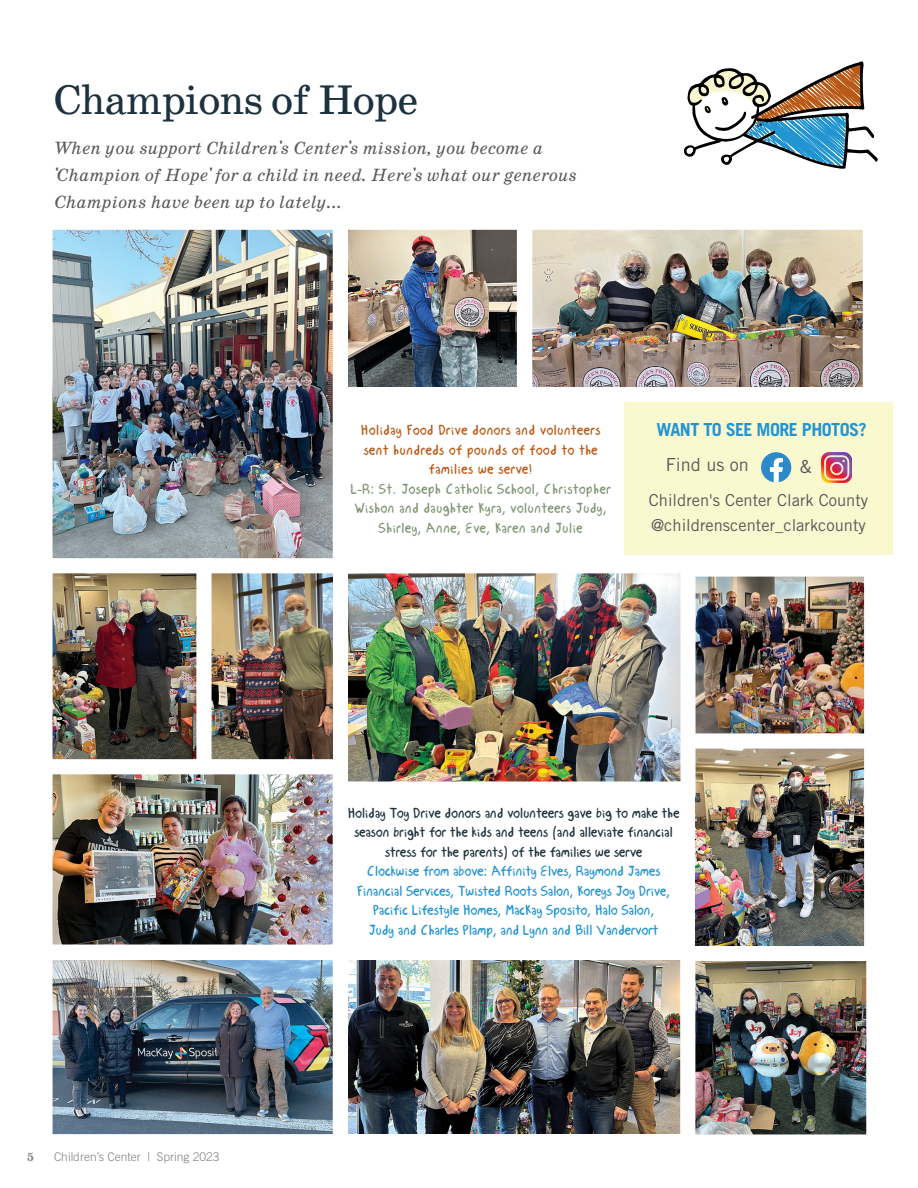
<style>
.page{position:relative;width:918px;height:1188px;background:#fff}
.page>*{position:absolute;margin:0;border:0;box-sizing:border-box;transform-origin:0 0}
.t1{font:42px "School";letter-spacing:-.02em;color:#1d313e}
.t2{font:italic 18px/27px "School";color:#58595b}
.t3{font:700 18px "Trade Gothic LT Std";letter-spacing:-.03em;color:#2194d2}
.t4{font:18px "Trade Gothic LT Std";color:#58595b}
.t5{font:16.5px/24.8px "Trade Gothic LT Std";color:#58595b}
.t6{font:15px/19.5px "Mechanical Pencil";color:#819575;text-align:center}
.t7{font:15px/19.5px "Mechanical Pencil";letter-spacing:-.03em;color:#2394d2;text-align:center}
.t8{font:15px/19.5px "Mechanical Pencil";letter-spacing:-.03em;color:#1c323e;text-align:center}
.t9{font:300 12px "Trade Gothic LT Std";color:#7f8080}
.t10{font:700 12px "School";color:#7f8080}
.s1{color:#b95915}
.s2{color:#819576}
</style>
<div class="page">
<img style="left:533px;top:231px;width:329px;height:155px">
<img style="left:54px;top:231px;width:278px;height:326px">
<div style="left:38px;top:215px;width:310px;height:358px;border:15px solid #fff"></div>
<img style="left:349px;top:231px;width:167px;height:155px">
<img style="left:54px;top:775px;width:278px;height:169px">
<div style="left:38px;top:759px;width:310px;height:201px;border:15px solid #fff"></div>
<img style="left:349px;top:961px;width:331px;height:172px">
<img style="left:54px;top:574px;width:142px;height:184px">
<div style="left:38px;top:558px;width:174px;height:216px;border:15px solid #fff"></div>
<img style="left:213px;top:574px;width:120px;height:184px">
<img style="left:696px;top:749px;width:167px;height:196px">
<div style="left:680px;top:733px;width:199px;height:228px;border:15px solid #fff"></div>
<img style="left:696px;top:578px;width:167px;height:154px">
<div style="left:680px;top:562px;width:199px;height:186px;border:15px solid #fff"></div>
<img style="left:349px;top:574px;width:331px;height:206px">
<img style="left:54px;top:961px;width:278px;height:172px">
<img style="left:696px;top:962px;width:169px;height:171px">
<div style="left:680px;top:946px;width:201px;height:203px;border:15px solid #fff"></div>
<div style="left:343px;top:415px;width:269px;height:127px;background:#fff"></div>
<div style="left:341px;top:798px;width:339px;height:146px;background:#fff"></div>
<div style="left:624px;top:402px;width:269px;height:153px;background:#faf8cf"></div>
<svg style="left:761px;top:452px;width:30px;height:30px"></svg>
<img style="left:821px;top:452px;width:30px;height:30px">
<svg style="left:683px;top:61px;width:195px;height:108px"></svg>
<h1 class="t1" style="left:54px;top:75px;width:365px">Champions of Hope</h1>
<p class="t2" style="left:54px;top:135px;width:525px">When you support Children's Center's mission, you become a 'Champion of Hope' for a child in need. Here's what our generous<br>Champions have been up to lately...</p>
<p class="t6" style="left:350px;top:420px;width:262px"><span class="s1">Holiday Food Drive donors and volunteers sent hundreds of pounds of food to the families we serve!<br></span><span class="s2">L-R: St.</span> Joseph Catholic School, Christopher Wishon and daughter Kyra, volunteers Judy, Shirley, Anne, Eve, Karen and Julie</p>
<p class="t3" style="left:656px;top:418px;width:212px">WANT TO SEE MORE PHOTOS?</p>
<p class="t4" style="left:666px;top:454px;width:85px">Find us on</p>
<p class="t4" style="left:800px;top:455px;width:14px">&amp;</p>
<p class="t5" style="left:649px;top:487px;width:221px">Children's Center Clark County @childrenscenter_clarkcounty</p>
<p class="t10" style="left:27px;top:1150px;width:8px">5</p>
<p class="t9" style="left:54px;top:1150px;width:167px">Children’s Center | Spring 2023</p>
<p class="t8" style="left:348px;top:803px;width:334px">Holiday Toy Drive donors and volunteers gave big to make the season bright for the kids and teens (and alleviate financial stress for the parents) of the families we serve</p>
<p class="t7" style="left:357px;top:861px;width:315px">Clockwise from above: Affinity Elves, Raymond James Financial Services, Twisted Roots Salon, Koreys Joy Drive, Pacific Lifestyle Homes, MacKay Sposito, Halo Salon,<br>Judy and Charles Plamp, and Lynn and Bill Vandervort</p>
</div>
